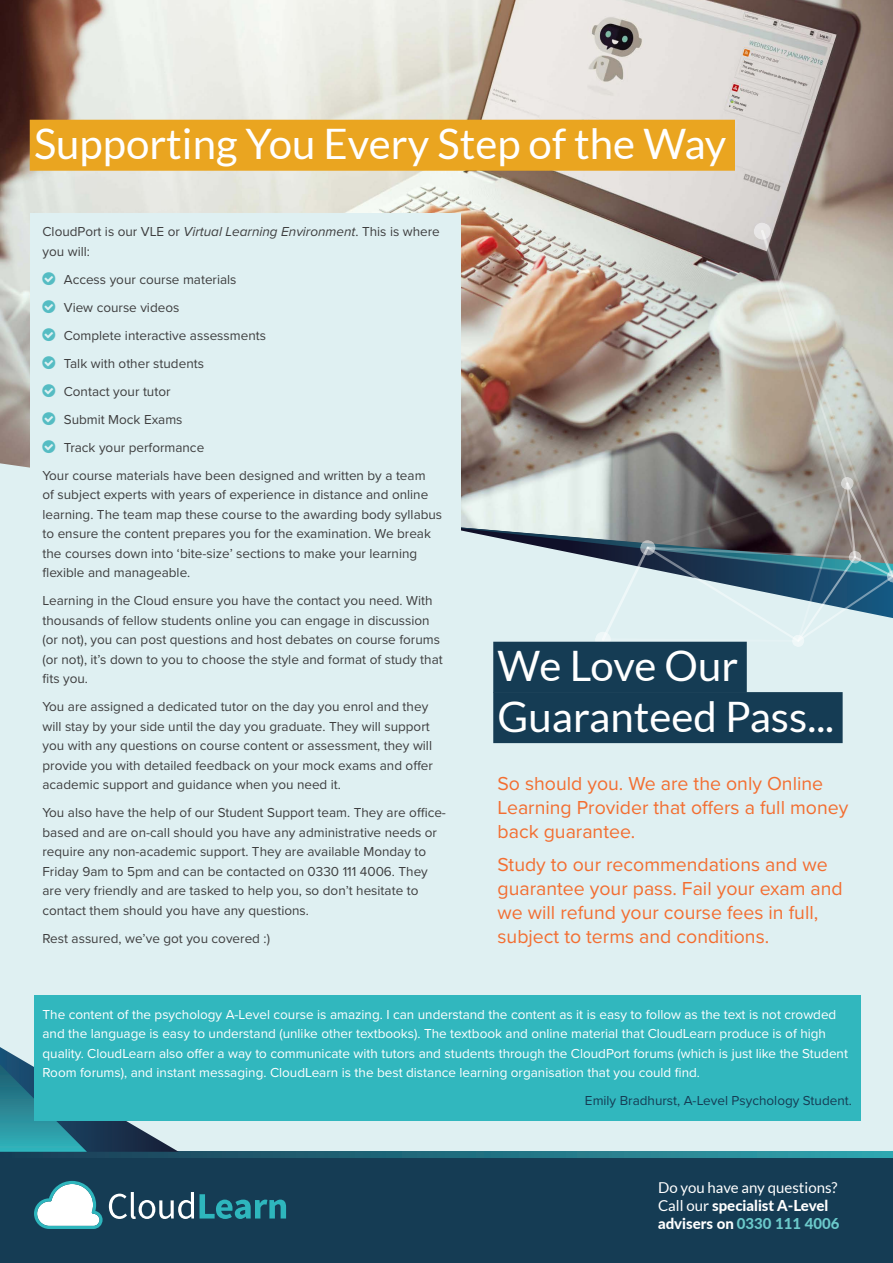
<style>
.page{position:relative;width:893px;height:1263px;background:#dff0f2}
.page>*{position:absolute;margin:0;border:0;box-sizing:border-box;transform-origin:0 0}
.Main_Heading{font:42px "Lato";color:#fff}
.Body_text{font:19.5px/24px "Proxima Nova";color:#f36e31}
.t1{font:15px/18px "Lato";color:#fff}
.Body_text-2{font:13.5px/19.5px "Proxima Nova";color:#3e3e3f}
.Highlighted_Text{font:13.5px/19.5px "Proxima Nova";color:#fff}
.Highlighted_Text-2{font:13.5px "Proxima Nova";color:#153c54}
.s1{font-style:italic}
.s2{color:#55bcc3}
.s3{font-weight:800}
.s4{font-weight:800;color:#6bc9ca}
</style>
<div class="page">
<div style="left:0;top:1157px;width:893px;height:106px;background:#153c54"></div>
<svg style="left:34px;top:1181px;width:69px;height:48px"></svg>
<svg style="left:109px;top:1192px;width:85px;height:27px"></svg>
<svg style="left:200px;top:1194px;width:86px;height:25px"></svg>
<svg style="left:0;top:1151px;width:893px;height:6px;background:#236f80"></svg>
<img style="left:0;top:0;width:893px;height:468px">
<img style="left:461px;top:222px;width:432px;height:425px">
<div style="left:30px;top:120px;width:705px;height:51px;background:#eaa520"></div>
<div style="left:493px;top:642px;width:254px;height:51px;background:#153c54"></div>
<div style="left:493px;top:692px;width:350px;height:51px;background:#153c54"></div>
<div style="left:30px;top:213px;width:431px;height:742px;background:#dff0f2"></div>
<svg style="left:0;top:1047px;width:179px;height:105px;background:#3d7b8d"></svg>
<div style="left:34px;top:995px;width:826px;height:98px;background:#31b7be"></div>
<div style="left:34px;top:1082px;width:826px;height:39px;background:#31b7be"></div>
<p class="Main_Heading" style="left:34px;top:121px;width:694px">Supporting You Every Step of the Way</p>
<p class="Body_text-2" style="left:43px;top:221px;width:399px">CloudPort is our VLE or <span class="s1">Virtual Learning Environment</span>. This is where you will:</p>
<p class="Body_text-2" style="left:43px;top:269px;width:196px"><span class="s2">■</span> Access your course materials</p>
<p class="Body_text-2" style="left:43px;top:297px;width:138px"><span class="s2">■</span> View course videos</p>
<p class="Body_text-2" style="left:43px;top:325px;width:225px"><span class="s2">■</span> Complete interactive assessments</p>
<p class="Body_text-2" style="left:43px;top:353px;width:163px"><span class="s2">■</span> Talk with other students</p>
<p class="Body_text-2" style="left:43px;top:381px;width:130px"><span class="s2">■</span> Contact your tutor</p>
<p class="Body_text-2" style="left:43px;top:409px;width:142px"><span class="s2">■</span> Submit Mock Exams</p>
<p class="Body_text-2" style="left:43px;top:437px;width:163px"><span class="s2">■</span> Track your performance</p>
<p class="Body_text-2" style="left:43px;top:465px;width:401px">Your course materials have been designed and written by a team<br>of subject experts with years of experience in distance and online learning. The team map these course to the awarding body syllabus to ensure the content prepares you for the examination. We break the courses down into ‘bite-size’ sections to make your learning flexible and manageable.</p>
<p class="Body_text-2" style="left:43px;top:590px;width:402px">Learning in the Cloud ensure you have the contact you need. With thousands of fellow students online you can engage in discussion (or not), you can post questions and host debates on course forums (or not), it’s down to you to choose the style and format of study that fits you.</p>
<p class="Body_text-2" style="left:43px;top:696px;width:392px">You are assigned a dedicated tutor on the day you enrol and they will stay by your side until the day you graduate. They will support you with any questions on course content or assessment, they will provide you with detailed feedback on your mock exams and offer academic support and guidance when you need it.</p>
<p class="Body_text-2" style="left:43px;top:802px;width:405px">You also have the help of our Student Support team. They are office&shy;based and are on-call should you have any administrative needs or require any non-academic support. They are available Monday to Friday 9am to 5pm and can be contacted on 0330 111 4006. They are very friendly and are tasked to help you, so don’t hesitate to contact them should you have any questions.</p>
<p class="Body_text-2" style="left:43px;top:928px;width:229px">Rest assured, we’ve got you covered :)</p>
<p class="Main_Heading" style="left:497px;top:643px;width:242px">We Love Our</p>
<p class="Main_Heading" style="left:497px;top:693px;width:338px">Guaranteed Pass...</p>
<p class="Body_text" style="left:497px;top:771px;width:352px">So should you. We are the only Online<br>Learning Provider that offers a full money back guarantee.</p>
<p class="Body_text" style="left:497px;top:851px;width:347px">Study to our recommendations and we guarantee your pass. Fail your exam and we will refund your course fees in full, subject to terms and conditions.</p>
<p class="Highlighted_Text" style="left:43px;top:1004px;width:807px">The content of the psychology A-Level course is amazing. I can understand the content as it is easy to follow as the text is not crowded and the language is easy to understand (unlike other textbooks). The textbook and online material that CloudLearn produce is of high quality. CloudLearn also offer a way to communicate with tutors and students through the CloudPort forums (which is just like the Student Room forums), and instant messaging. CloudLearn is the best distance learning organisation that you could find.</p>
<p class="Highlighted_Text-2" style="left:585px;top:1090px;width:268px">Emily Bradhurst, A-Level Psychology Student.</p>
<p class="t1" style="left:658px;top:1178px;width:183px">Do you have any questions?<br>Call our <span class="s3">specialist A-Level advisers on</span> <span class="s4">0330 111 4006</span></p>
</div>
